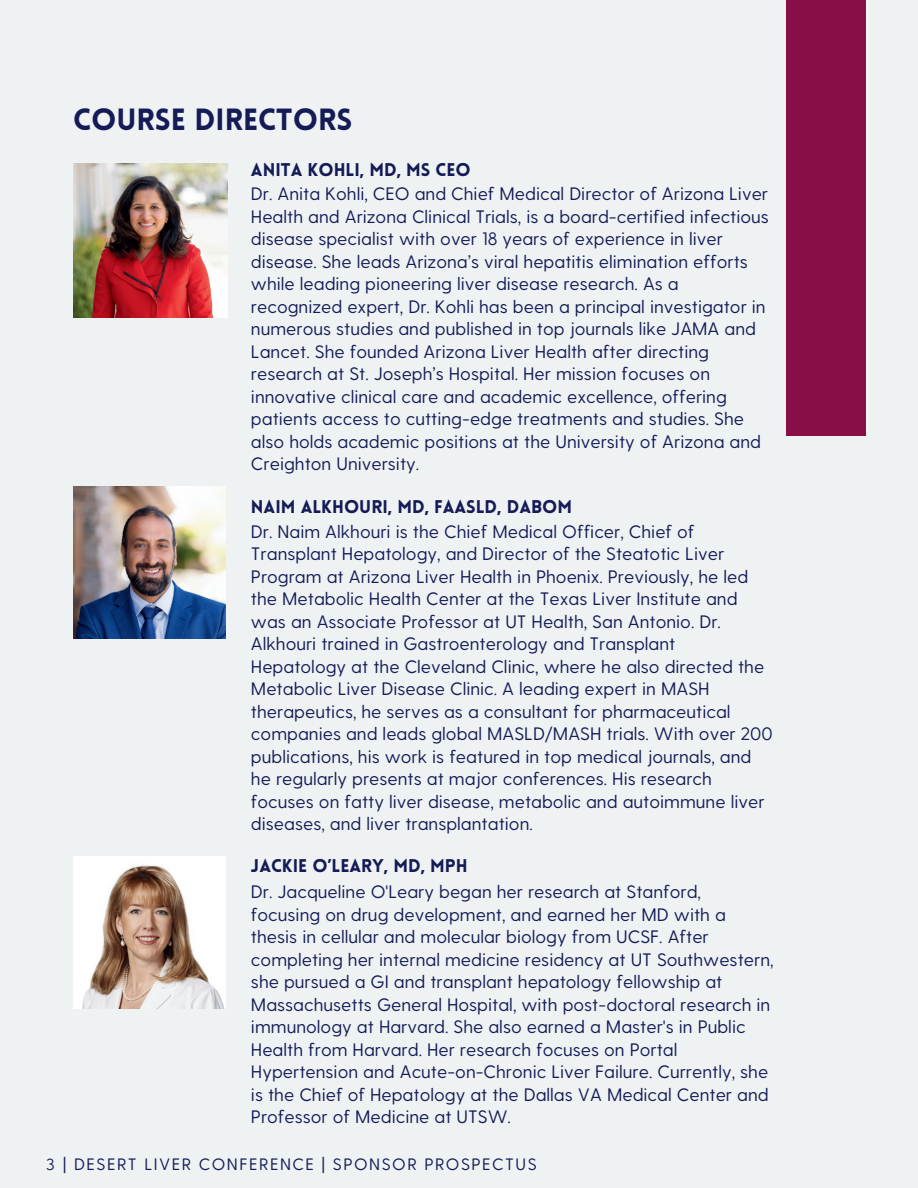
<style>
.page{position:relative;width:918px;height:1188px;background:#eff2f2}
.page>*{position:absolute;margin:0;border:0;box-sizing:border-box;transform-origin:0 0}
.t1{font:900 30px "Lovelo";color:#141b57}
.t2{font:18px/22.5px "Greycliff CF";color:#141b57}
.t3{font:900 18px "Lovelo";color:#141b57}
.t4{font:16.5px "Greycliff CF";letter-spacing:.09em;color:#141b57}
.s1{font-size:16.2px}
</style>
<div class="page">
<div style="left:786px;top:0;width:80px;height:436px;background:#870e46"></div>
<img style="left:73px;top:163px;width:155px;height:155px">
<img style="left:73px;top:487px;width:152px;height:152px">
<img style="left:73px;top:857px;width:152px;height:152px">
<h1 class="t1" style="left:73px;top:101px;width:281px">COURSE DIRECTORS</h1>
<p class="t3" style="left:251px;top:159px;width:221px">ANITA KOHLI, MD, MS CEO</p>
<p class="t2" style="left:251px;top:183px;width:520px">Dr. Anita Kohli, CEO and Chief Medical Director of Arizona Liver Health and Arizona Clinical Trials, is a board-certified infectious disease specialist with over 18 years of experience in liver disease. She leads Arizona’s viral hepatitis elimination efforts while leading pioneering liver disease research. As a recognized expert, Dr. Kohli has been a principal investigator in numerous studies and published in top journals like JAMA and Lancet. She founded Arizona Liver Health after directing research at St. Joseph’s Hospital. Her mission focuses on innovative clinical care and academic excellence, offering patients access to cutting-edge treatments and studies. She also holds academic positions at the University of Arizona and Creighton University.</p>
<p class="t3" style="left:251px;top:496px;width:323px">NAIM ALKHOURI, MD, FAASLD, DABOM</p>
<p class="t2" style="left:251px;top:520px;width:523px">Dr. Naim Alkhouri is the Chief Medical Officer, Chief of Transplant Hepatology, and Director of the Steatotic Liver Program at Arizona Liver Health in Phoenix. Previously, he led the Metabolic Health Center at the Texas Liver Institute and was an Associate Professor at UT Health, San Antonio. Dr.<br>Alkhouri trained in Gastroenterology and Transplant Hepatology at the Cleveland Clinic, where he also directed the Metabolic Liver Disease Clinic. A leading expert in MASH therapeutics, he serves as a consultant for pharmaceutical companies and leads global MASLD/MASH trials. With over 200 publications, his work is featured in top medical journals, and he regularly presents at major conferences. His research focuses on fatty liver disease, metabolic and autoimmune liver diseases, and liver transplantation.</p>
<p class="t3" style="left:251px;top:855px;width:218px">JACKIE O’LEARY, MD, MPH</p>
<p class="t2" style="left:251px;top:881px;width:524px">Dr. Jacqueline O'Leary began her research at Stanford, focusing on drug development, and earned her MD with a thesis in cellular and molecular biology from UCSF. After completing her internal medicine residency at UT Southwestern, she pursued a GI and transplant hepatology fellowship at Massachusetts General Hospital, with post-doctoral research in immunology at Harvard. She also earned a Master's in Public Health from Harvard. Her research focuses on Portal Hypertension and Acute-on-Chronic Liver Failure. Currently, she is the Chief of Hepatology at the Dallas VA Medical Center and Professor of Medicine at UTSW.</p>
<p class="t4" style="left:46px;top:1154px;width:492px"><span class="s1">3</span> | DESERT LIVER CONFERENCE | SPONSOR PROSPECTUS</p>
</div>
